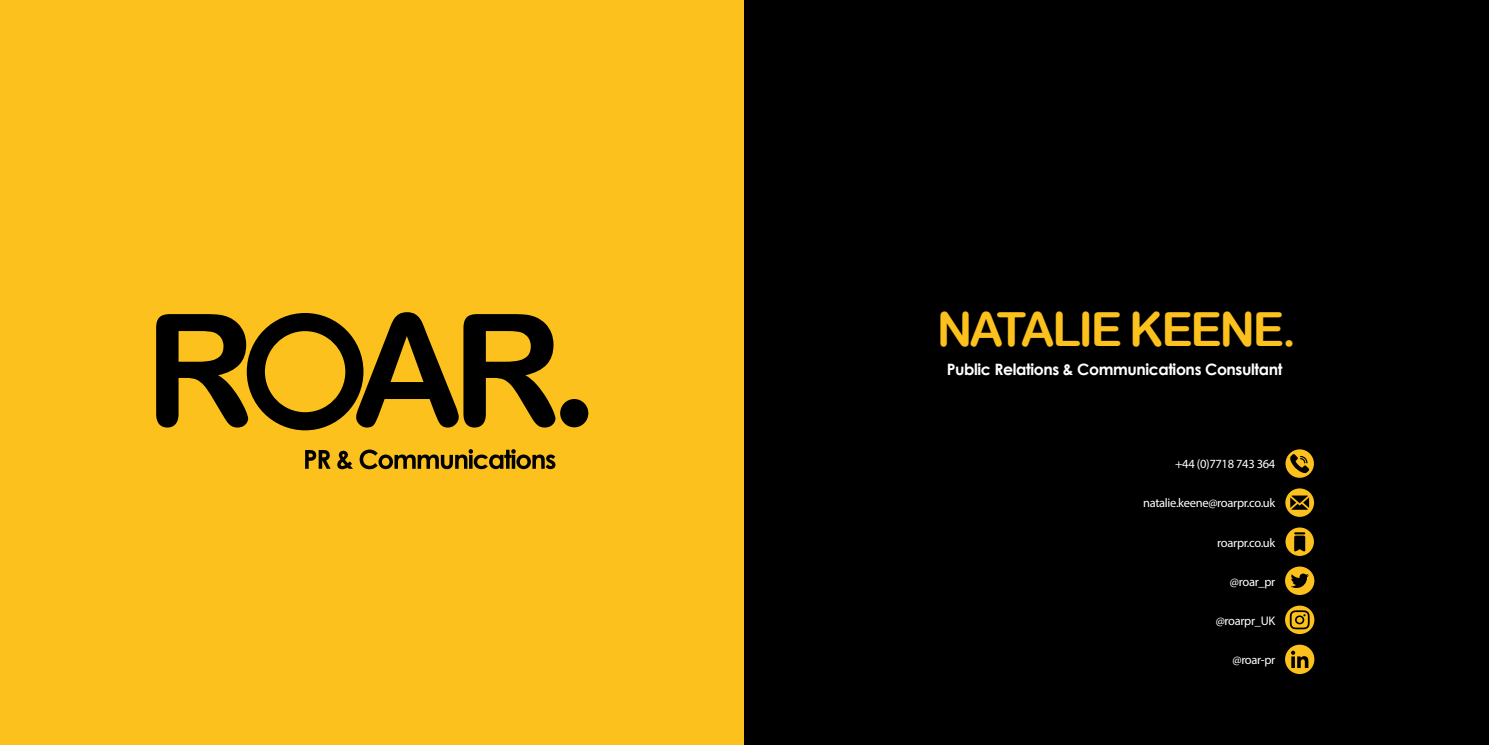
<style>
.page{position:relative;width:1489px;height:745px;background:#fff}
.page>*{position:absolute;margin:0;border:0;box-sizing:border-box;transform-origin:0 0}
.t1{font:47px "Arial Rounded MT Bold";letter-spacing:-.05em;color:#fcc11c}
.t2{font:700 15.62px "Century Gothic";letter-spacing:-.025em;color:#fff}
.t3{font:12.5px "Myriad Pro";letter-spacing:-.025em;color:#fff}
</style>
<div class="page">
<div style="left:0;top:0;width:744px;height:744px;background:#fcc11c"></div>
<div style="left:744px;top:0;width:744px;height:744px;background:#000"></div>
<div style="left:560px;top:399px;width:28px;height:28px;background:#000;border-radius:50%"></div>
<svg style="left:156px;top:312px;width:399px;height:118px"></svg>
<svg style="left:305px;top:450px;width:25px;height:18px"></svg>
<svg style="left:337px;top:450px;width:16px;height:19px"></svg>
<svg style="left:359px;top:449px;width:196px;height:20px"></svg>
<svg style="left:1285px;top:605px;width:29px;height:28px"></svg>
<svg style="left:1285px;top:566px;width:29px;height:28px"></svg>
<svg style="left:1285px;top:488px;width:28px;height:28px"></svg>
<svg style="left:1285px;top:449px;width:28px;height:28px"></svg>
<svg style="left:1285px;top:644px;width:29px;height:29px"></svg>
<svg style="left:1285px;top:527px;width:28px;height:28px"></svg>
<h1 class="t1" style="left:936px;top:302px;width:361px">NATALIE KEENE.</h1>
<p class="t2" style="left:946px;top:357px;width:337px">Public Relations &amp; Communications Consultant</p>
<p class="t3" style="left:1174px;top:456px;width:102px">+44 (0)7718 743 364</p>
<p class="t3" style="left:1143px;top:495px;width:134px">natalie.keene@roarpr.co.uk</p>
<p class="t3" style="left:1217px;top:534px;width:60px">roarpr.co.uk</p>
<p class="t3" style="left:1229px;top:573px;width:47px">@roar_pr</p>
<p class="t3" style="left:1215px;top:612px;width:61px">@roarpr_UK</p>
<p class="t3" style="left:1232px;top:651px;width:44px">@roar-pr</p>
</div>
